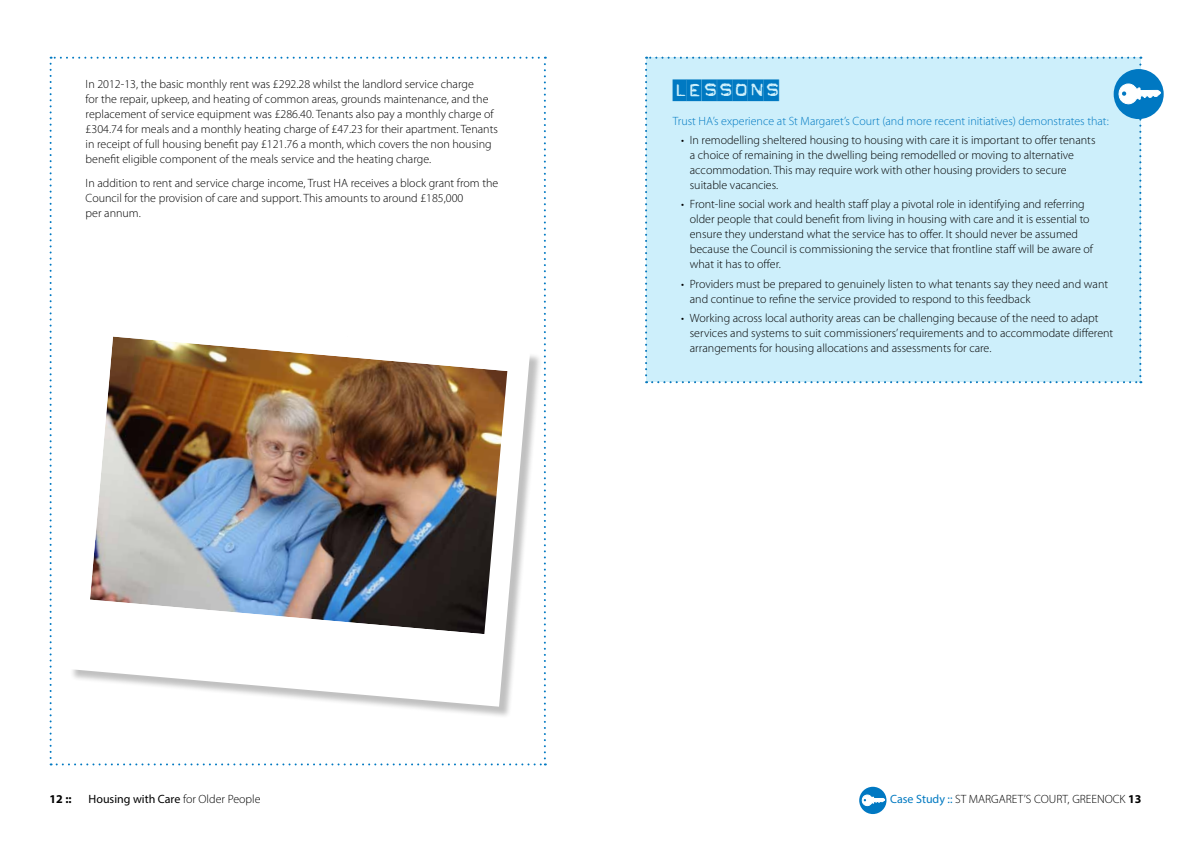
<style>
.page{position:relative;width:1191px;height:842px;background:#fff}
.page>*{position:absolute;margin:0;border:0;box-sizing:border-box;transform-origin:0 0}
.t1{font:22px "GF Ordner Normal";color:#0079c2}
.t2{font:300 12px/15px "Myriad Pro";color:#000}
.t3{font:300 12px "Myriad Pro";color:#0079c2}
.t4{font:12px "Myriad Pro";color:#000}
.t5{font:700 12px "Myriad Pro";color:#000}
.s1{font-weight:300}
.s2{font-weight:400;color:#0079c1}
.s3{font-weight:700}
</style>
<div class="page">
<div style="left:859px;top:787px;width:27px;height:27px;background:#0078c2;border-radius:50%"></div>
<svg style="left:861px;top:794px;width:24px;height:12px"></svg>
<div style="left:645px;top:57px;width:516px;height:326px;background:#cdeffb"></div>
<svg style="left:50px;top:57px;width:496px;height:708px"></svg>
<div style="left:69px;top:316px;width:473px;height:403px;background:#000;opacity:.25"></div>
<svg style="left:67px;top:314px;width:463px;height:393px"></svg>
<img style="left:90px;top:337px;width:417px;height:297px">
<p class="t2" style="left:86px;top:77px;width:414px">In 2012-13, the basic monthly rent was £292.28 whilst the landlord service charge<br>for the repair, upkeep, and heating of common areas, grounds maintenance, and the replacement of service equipment was £286.40. Tenants also pay a monthly charge of £304.74 for meals and a monthly heating charge of £47.23 for their apartment. Tenants in receipt of full housing benefit pay £121.76 a month, which covers the non housing benefit eligible component of the meals service and the heating charge.</p>
<p class="t2" style="left:86px;top:175px;width:414px">In addition to rent and service charge income, Trust HA receives a block grant from the<br>Council for the provision of care and support. This amounts to around £185,000<br>per annum.</p>
<h1 class="t1" style="left:673px;top:79px;width:108px">LESSONS</h1>
<p class="t3" style="left:673px;top:114px;width:437px">Trust HA’s experience at St Margaret’s Court (and more recent initiatives) demonstrates that:</p>
<p class="t2" style="left:690px;top:132px;width:407px;text-indent:-9px">• In remodelling sheltered housing to housing with care it is important to offer tenants a choice of remaining in the dwelling being remodelled or moving to alternative accommodation. This may require work with other housing providers to secure suitable vacancies.</p>
<p class="t2" style="left:690px;top:197px;width:405px;text-indent:-9px">• Front-line social work and health staff play a pivotal role in identifying and referring older people that could benefit from living in housing with care and it is essential to ensure they understand what the service has to offer. It should never be assumed because the Council is commissioning the service that frontline staff will be aware of what it has to offer.</p>
<p class="t2" style="left:690px;top:276px;width:420px;text-indent:-9px">• Providers must be prepared to genuinely listen to what tenants say they need and want and continue to refine the service provided to respond to this feedback</p>
<p class="t2" style="left:690px;top:310px;width:425px;text-indent:-9px">• Working across local authority areas can be challenging because of the need to adapt services and systems to suit commissioners’ requirements and to accommodate different arrangements for housing allocations and assessments for care.</p>
<p class="t5" style="left:50px;top:791px;width:23px">12 ::</p>
<p class="t4" style="left:89px;top:792px;width:173px">Housing with Care <span class="s1">for Older People</span></p>
<p class="t2" style="left:890px;top:792px;width:253px"><span class="s2">Case Study ::</span> ST MARGARET’S COURT, GREENOCK <span class="s3">13</span></p>
</div>
